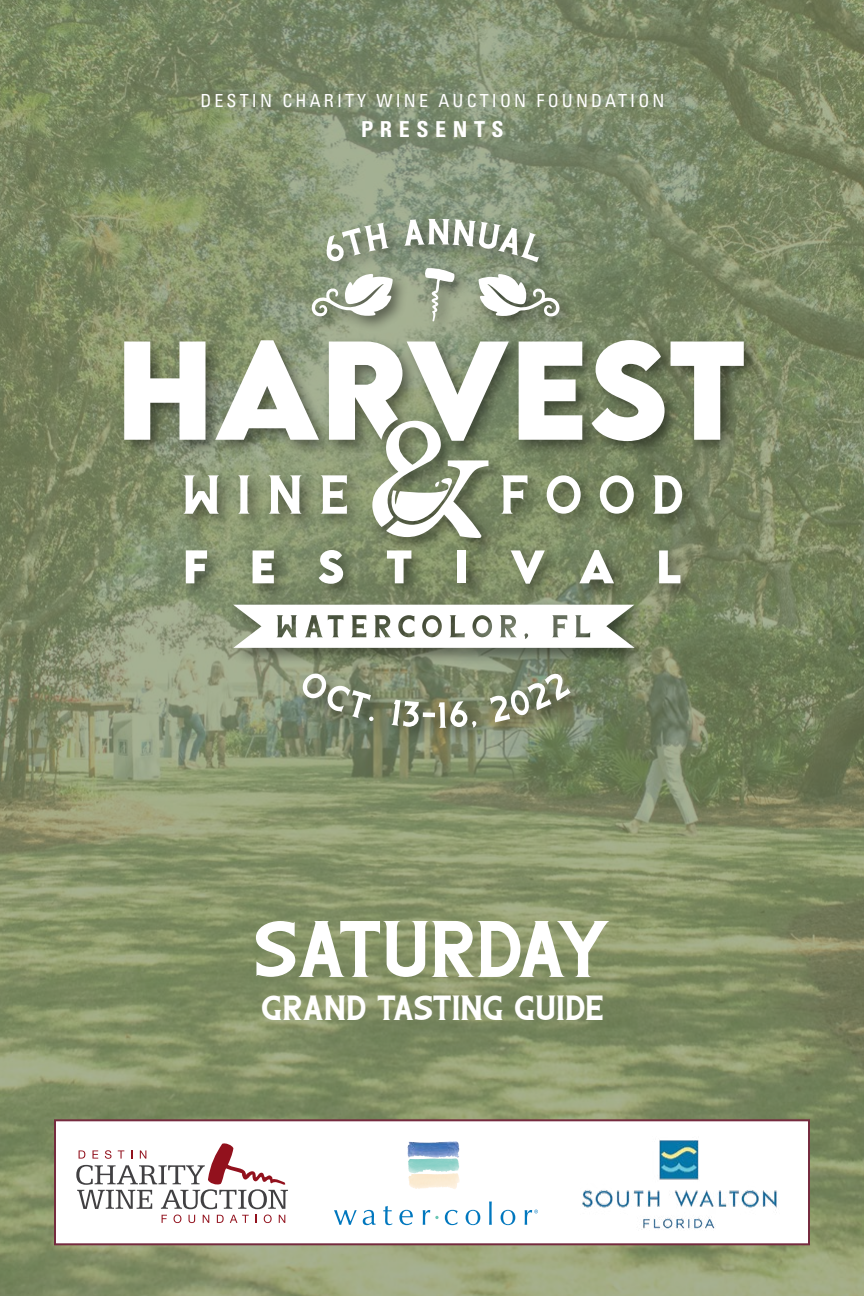
<style>
.page{position:relative;width:864px;height:1296px;background:#fff}
.page>*{position:absolute;margin:0;border:0;box-sizing:border-box;transform-origin:0 0}
.t1{font:82.4px "Blue";color:#fff}
.t2{font:36px "Blue";color:#fff}
.t3{font:700 condensed 22px "Univers LT Std";letter-spacing:.3em;color:#fff}
.t4{font:condensed 18px "Univers LT Std";letter-spacing:.175em;color:#fff}
</style>
<div class="page">
<img style="left:0;top:0;width:864px;height:1296px">
<div style="left:54px;top:1119px;width:756px;height:126px;background:#fff;border:2px solid #762b3f"></div>
<svg style="left:334px;top:1210px;width:23px;height:15px"></svg>
<svg style="left:363px;top:1210px;width:13px;height:15px"></svg>
<svg style="left:383px;top:1206px;width:9px;height:19px"></svg>
<svg style="left:399px;top:1210px;width:14px;height:15px"></svg>
<svg style="left:445px;top:1210px;width:13px;height:15px"></svg>
<svg style="left:466px;top:1210px;width:14px;height:15px"></svg>
<svg style="left:489px;top:1201px;width:3px;height:24px"></svg>
<svg style="left:501px;top:1210px;width:14px;height:15px"></svg>
<svg style="left:423px;top:1210px;width:16px;height:15px"></svg>
<img style="left:408px;top:1141px;width:47px;height:15px">
<img style="left:408px;top:1158px;width:45px;height:15px">
<img style="left:408px;top:1173px;width:49px;height:12px">
<svg style="left:525px;top:1210px;width:13px;height:15px"></svg>
<svg style="left:76px;top:1143px;width:212px;height:66px"></svg>
<svg style="left:162px;top:1215px;width:5px;height:8px"></svg>
<svg style="left:174px;top:1215px;width:7px;height:8px"></svg>
<svg style="left:189px;top:1215px;width:6px;height:8px"></svg>
<svg style="left:203px;top:1215px;width:6px;height:8px"></svg>
<svg style="left:217px;top:1215px;width:7px;height:8px"></svg>
<svg style="left:230px;top:1215px;width:19px;height:8px"></svg>
<svg style="left:255px;top:1215px;width:2px;height:8px"></svg>
<svg style="left:264px;top:1215px;width:8px;height:8px"></svg>
<svg style="left:279px;top:1215px;width:6px;height:8px"></svg>
<div style="left:119px;top:214px;width:642px;height:532px;background:#000;opacity:.45"></div>
<svg style="left:233px;top:605px;width:402px;height:43px"></svg>
<svg style="left:326px;top:223px;width:63px;height:39px"></svg>
<svg style="left:404px;top:219px;width:135px;height:43px"></svg>
<svg style="left:301px;top:672px;width:73px;height:49px"></svg>
<svg style="left:391px;top:700px;width:28px;height:27px"></svg>
<div style="left:423px;top:712px;width:12px;height:5px;background:#fff"></div>
<svg style="left:439px;top:701px;width:37px;height:27px"></svg>
<svg style="left:490px;top:673px;width:81px;height:49px"></svg>
<svg style="left:424px;top:268px;width:31px;height:54px"></svg>
<svg style="left:310px;top:274px;width:83px;height:43px"></svg>
<svg style="left:478px;top:274px;width:83px;height:43px"></svg>
<svg style="left:600px;top:475px;width:34px;height:39px"></svg>
<svg style="left:653px;top:475px;width:29px;height:39px"></svg>
<svg style="left:592px;top:340px;width:73px;height:101px"></svg>
<svg style="left:671px;top:342px;width:73px;height:98px"></svg>
<svg style="left:124px;top:340px;width:458px;height:198px"></svg>
<svg style="left:186px;top:550px;width:21px;height:33px"></svg>
<svg style="left:253px;top:550px;width:21px;height:33px"></svg>
<svg style="left:319px;top:550px;width:24px;height:34px"></svg>
<svg style="left:387px;top:550px;width:24px;height:33px"></svg>
<div style="left:457px;top:550px;width:9px;height:33px;background:#fff"></div>
<svg style="left:511px;top:550px;width:34px;height:34px"></svg>
<svg style="left:579px;top:550px;width:35px;height:33px"></svg>
<svg style="left:659px;top:550px;width:21px;height:33px"></svg>
<img style="left:582px;top:1140px;width:195px;height:90px">
<p class="t4" style="left:200px;top:89px;width:466px">DESTIN CHARITY WINE AUCTION FOUNDATION</p>
<p class="t3" style="left:361px;top:116px;width:144px">PRESENTS</p>
<p class="t1" style="left:254px;top:900px;width:358px">SATURDAY</p>
<p class="t2" style="left:262px;top:986px;width:343px">GRAND TASTING GUIDE</p>
</div>
